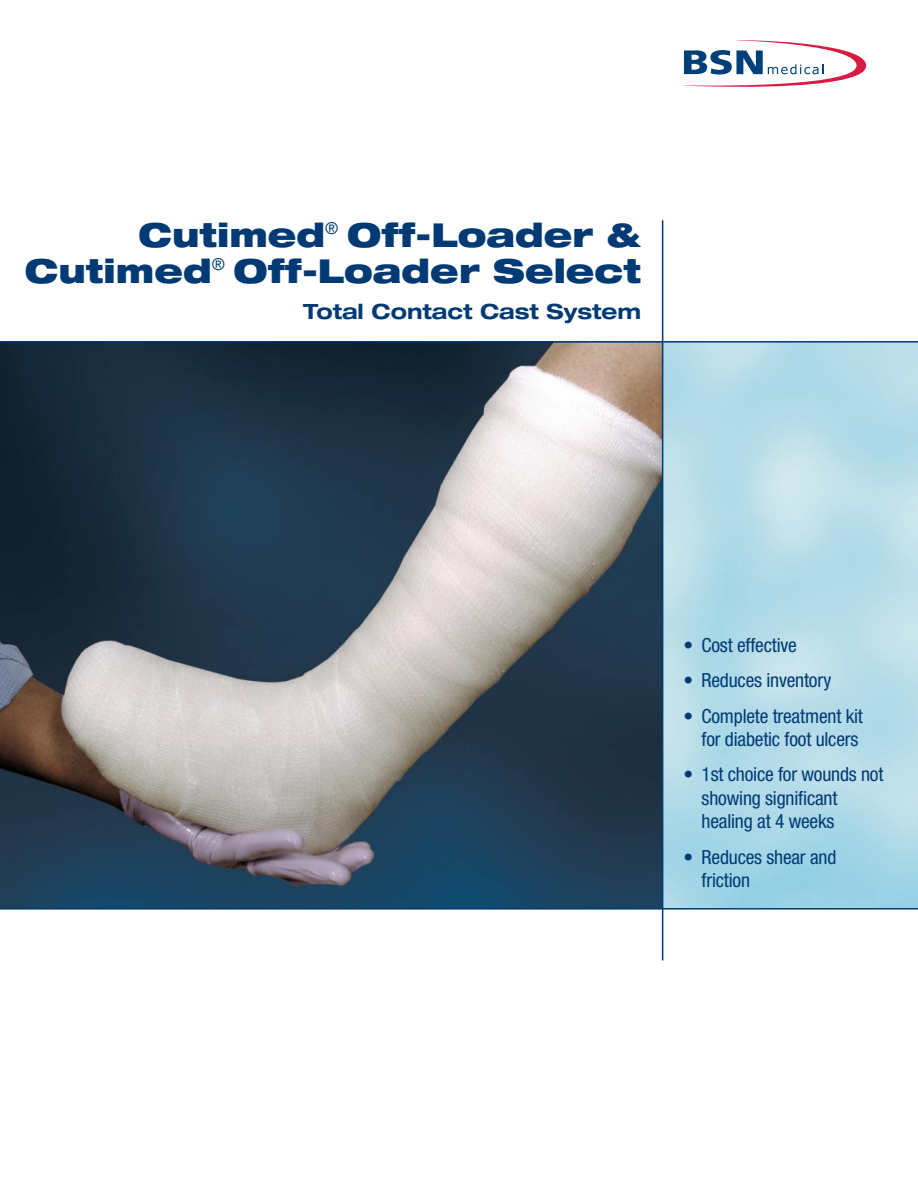
<style>
.page{position:relative;width:918px;height:1188px;background:#fff}
.page>*{position:absolute;margin:0;border:0;box-sizing:border-box;transform-origin:0 0}
.t1{font:900 expanded 33px/36px "Helvetica Neue";color:#003a74;text-align:right}
.t2{font:700 expanded 21px "Helvetica Neue";color:#003a74}
.t3{font:condensed 19.5px/23.4px "Helvetica Neue";letter-spacing:-.01em;color:#003a74}
</style>
<div class="page">
<img style="left:0;top:343px;width:918px;height:565px">
<hr style="left:0;top:341px;width:918px;height:2px;background:#003a74">
<hr style="left:0;top:908px;width:918px;height:2px;background:#003a74">
<hr style="left:662px;top:220px;width:1px;height:740px;background:#003a74">
<svg style="left:684px;top:40px;width:182px;height:47px"></svg>
<h1 class="t1" style="left:25px;top:216px;width:618px">Cutimed<sup>®</sup> Off-Loader &amp;<br>Cutimed<sup>®</sup> Off-Loader Select</h1>
<p class="t2" style="left:303px;top:299px;width:339px">Total Contact Cast System</p>
<p class="t3" style="left:684px;top:633px;width:115px">• Cost effective</p>
<p class="t3" style="left:684px;top:668px;width:149px">• Reduces inventory</p>
<p class="t3" style="left:684px;top:704px;width:181px;text-align:right">• Complete treatment kit for diabetic foot ulcers</p>
<p class="t3" style="left:702px;top:763px;width:183px;text-indent:-18px">• 1st choice for wounds not showing significant healing at 4 weeks</p>
<p class="t3" style="left:702px;top:845px;width:136px;text-indent:-18px">• Reduces shear and friction</p>
</div>
